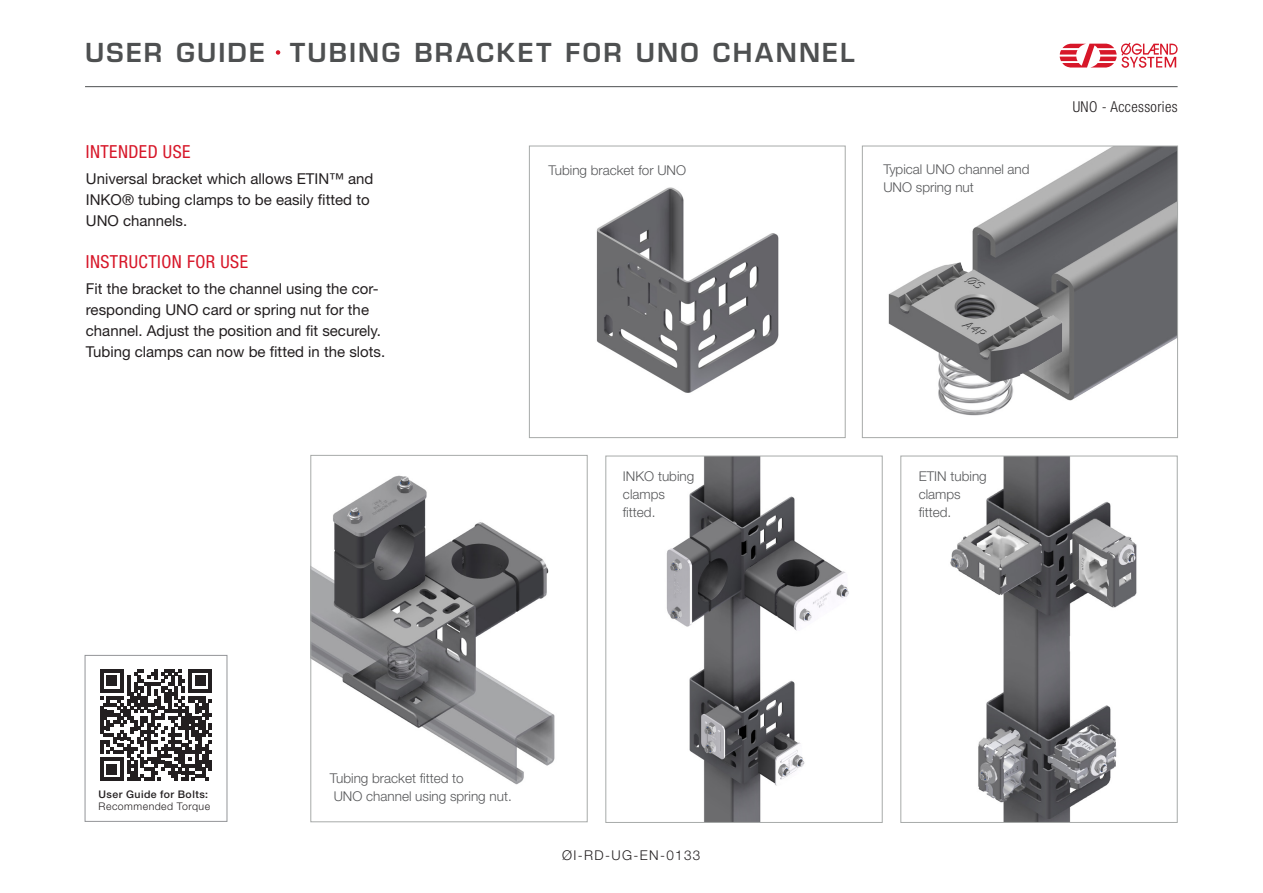
<style>
.page{position:relative;width:1263px;height:893px;background:#fff}
.page>*{position:absolute;margin:0;border:0;box-sizing:border-box;transform-origin:0 0}
.t1{font:600 25.5px "Eurostile LT Std";letter-spacing:.09em;color:#4e5051}
.t2{font:condensed 18px "Helvetica Neue LT Std";letter-spacing:.025em;color:#d71729}
.Brødtekst{font:15px/21px "Helvetica Neue LT Std";color:#231f20}
.t3{font:300 condensed 15px "Helvetica Neue LT Std";letter-spacing:.025em;color:#231f20}
.Bildetekst{font:300 13.5px/18px "Helvetica Neue LT Std";color:#57585a}
.Nummer{font:300 13.5px "Helvetica Neue LT Std";letter-spacing:.1em;color:#231f20}
.t4{font:500 10.5px "Helvetica Neue LT Std";letter-spacing:.045em;color:#231f20}
.t5{font:300 10.5px "Helvetica Neue LT Std";letter-spacing:.045em;color:#231f20}
</style>
<div class="page">
<hr style="left:85px;top:86px;width:1092px;height:1px;background:#4e5051">
<svg style="left:1060px;top:42px;width:117px;height:26px"></svg>
<div style="left:274px;top:49px;width:8px;height:7px;background:#d71729;border-radius:50%"></div>
<div style="left:273px;top:47px;width:10px;height:11px;border:3px solid #fff;border-radius:50%"></div>
<div style="left:85px;top:655px;width:142px;height:167px;border:1px solid #939598"></div>
<svg style="left:100px;top:669px;width:112px;height:112px"></svg>
<img style="left:596px;top:187px;width:183px;height:206px">
<div style="left:529px;top:146px;width:316px;height:292px;border:1px solid #a7aaa9"></div>
<img style="left:312px;top:475px;width:243px;height:310px">
<div style="left:310px;top:455px;width:278px;height:367px;border:1px solid #a7aaa9"></div>
<img style="left:972px;top:148px;width:204px;height:253px">
<div style="left:862px;top:146px;width:316px;height:292px;border:1px solid #a7aaa9"></div>
<img style="left:888px;top:262px;width:174px;height:154px">
<img style="left:666px;top:458px;width:183px;height:363px">
<div style="left:605px;top:456px;width:277px;height:367px;border:1px solid #a7aaa9"></div>
<img style="left:950px;top:458px;width:187px;height:363px">
<div style="left:900px;top:456px;width:277px;height:367px;border:1px solid #a7aaa9"></div>
<h1 class="t1" style="left:85px;top:36px;width:181px">USER GUIDE</h1>
<h2 class="t1" style="left:290px;top:36px;width:566px">TUBING BRACKET FOR UNO CHANNEL</h2>
<h3 class="t2" style="left:86px;top:142px;width:106px">INTENDED USE</h3>
<p class="Brødtekst" style="left:86px;top:168px;width:289px">Universal bracket which allows ETIN™ and<br>INKO® tubing clamps to be easily fitted to<br>UNO channels.</p>
<h3 class="t2" style="left:86px;top:252px;width:164px">INSTRUCTION FOR USE</h3>
<p class="Brødtekst" style="left:86px;top:278px;width:297px">Fit the bracket to the channel using the cor&shy;responding UNO card or spring nut for the channel. Adjust the position and fit securely.</p>
<p class="Brødtekst" style="left:86px;top:341px;width:301px">Tubing clamps can now be fitted in the slots.</p>
<p class="Bildetekst" style="left:549px;top:161px;width:139px">Tubing bracket for UNO</p>
<p class="Bildetekst" style="left:883px;top:159px;width:148px">Typical UNO channel and<br>UNO spring nut</p>
<p class="Bildetekst" style="left:623px;top:467px;width:73px">INKO tubing clamps fitted.</p>
<p class="Bildetekst" style="left:919px;top:467px;width:70px">ETIN tubing clamps fitted.</p>
<p class="t3" style="left:1073px;top:98px;width:106px">UNO - Accessories</p>
<p class="t4" style="left:99px;top:788px;width:111px">User Guide for Bolts:</p>
<p class="t5" style="left:99px;top:800px;width:113px">Recommended Torque</p>
<p class="Bildetekst" style="left:330px;top:768px;width:135px">Tubing bracket fitted to</p>
<p class="Bildetekst" style="left:334px;top:786px;width:180px">UNO channel using spring nut.</p>
<p class="Nummer" style="left:562px;top:847px;width:140px">ØI-RD-UG-EN-0133</p>
</div>
